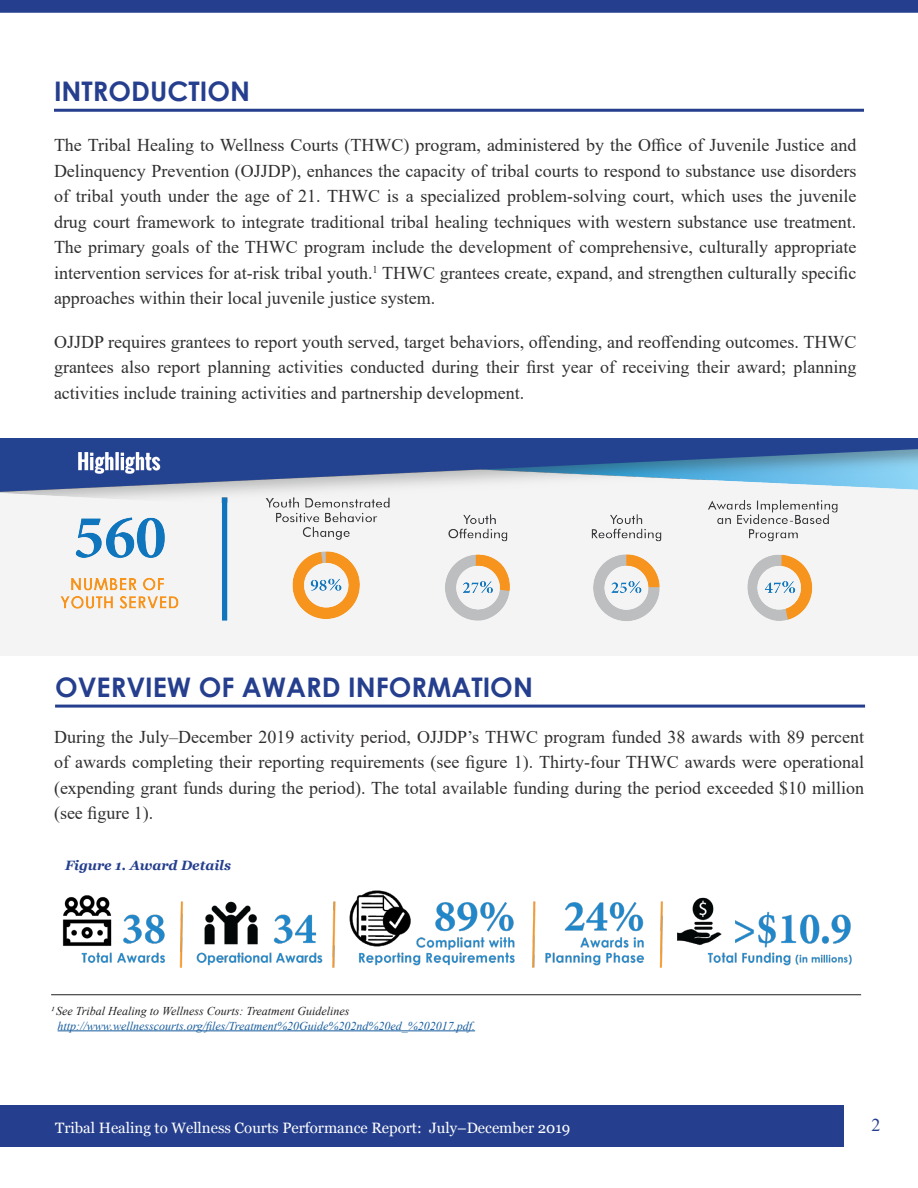
<style>
.page{position:relative;width:918px;height:1188px;background:#fff}
.page>*{position:absolute;margin:0;border:0;box-sizing:border-box;transform-origin:0 0}
.t1{font:700 27px "Century Gothic";color:#253f8e}
.t2{font:18px/25.5px "Times New Roman";color:#312f30;text-align:justify}
.t3{font:18px "Times New Roman";color:#253f8e}
.t4{font:15px "Vani";color:#fff}
.t5{font:italic 700 13.5px "Georgia";color:#253f8e}
.t6{font:italic 12px "Times New Roman";color:#175d9e}
.t7{font:italic 12px "Times New Roman";color:#231f20}
</style>
<div class="page">
<div style="left:0;top:1106px;width:843px;height:41px;background:#253f8e"></div>
<div style="left:0;top:0;width:918px;height:13px;background:#253f8e"></div>
<hr style="left:54px;top:109px;width:810px;height:3px;background:#253f8e">
<hr style="left:55px;top:705px;width:810px;height:3px;background:#253f8e">
<div style="left:0;top:451px;width:918px;height:205px;background:#f4f4f4"></div>
<img style="left:0;top:438px;width:918px;height:183px">
<hr style="left:58px;top:1031px;width:417px;height:1px;background:#175d9e">
<hr style="left:51px;top:994px;width:810px;height:1px;background:#231f20">
<img style="left:62px;top:890px;width:790px;height:78px">
<h1 class="t1" style="left:54px;top:71px;width:198px">INTRODUCTION</h1>
<p class="t2" style="left:54px;top:132px;width:804px">The Tribal Healing to Wellness Courts (THWC) program, administered by the Office of Juvenile Justice and Delinquency Prevention (OJJDP), enhances the capacity of tribal courts to respond to substance use disorders of tribal youth under the age of 21. THWC is a specialized problem-solving court, which uses the juvenile drug court framework to integrate traditional tribal healing techniques with western substance use treatment.<br>The primary goals of the THWC program include the development of comprehensive, culturally appropriate intervention services for at-risk tribal youth.<sup>1</sup> THWC grantees create, expand, and strengthen culturally specific approaches within their local juvenile justice system.</p>
<p class="t2" style="left:54px;top:329px;width:804px">OJJDP requires grantees to report youth served, target behaviors, offending, and reoffending outcomes. THWC grantees also report planning activities conducted during their first year of receiving their award; planning activities include training activities and partnership development.</p>
<h1 class="t1" style="left:55px;top:667px;width:479px">OVERVIEW OF AWARD INFORMATION</h1>
<p class="t2" style="left:54px;top:723px;width:812px">During the July–December 2019 activity period, OJJDP’s THWC program funded 38 awards with 89 percent of awards completing their reporting requirements (see figure 1). Thirty-four THWC awards were operational (expending grant funds during the period). The total available funding during the period exceeded $10 million (see figure 1).</p>
<p class="t5" style="left:65px;top:856px;width:167px">Figure 1. Award Details</p>
<p class="t7" style="left:51px;top:1003px;width:300px">1 See Tribal Healing to Wellness Courts: Treatment Guidelines</p>
<p class="t6" style="left:58px;top:1017px;width:419px">http://www.wellnesscourts.org/files/Treatment%20Guide%202nd%20ed_%202017.pdf.</p>
<p class="t4" style="left:55px;top:1119px;width:517px">Tribal Healing to Wellness Courts Performance Report: July–December 2019</p>
<p class="t3" style="left:872px;top:1112px;width:10px">2</p>
</div>
